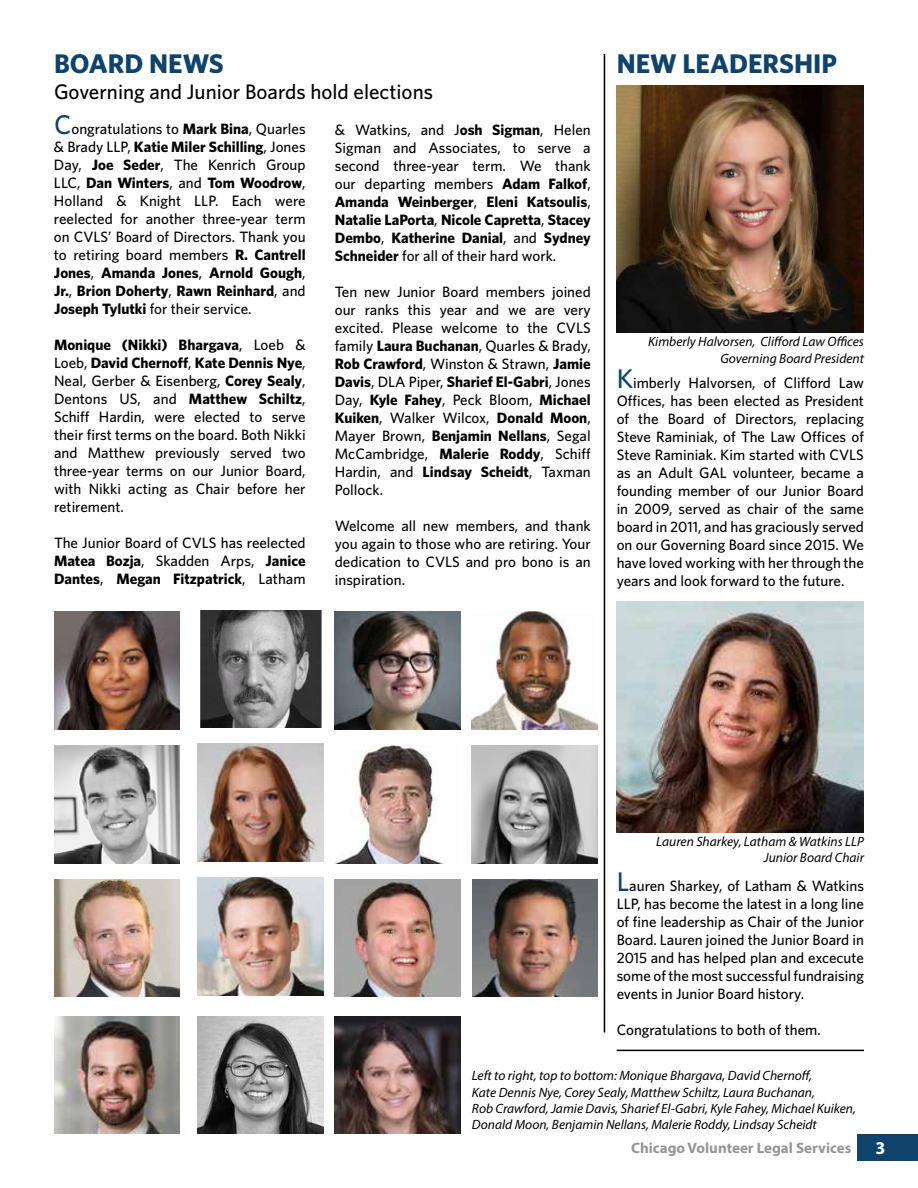
<style>
.page{position:relative;width:918px;height:1188px;background:#fff}
.page>*{position:absolute;margin:0;border:0;box-sizing:border-box;transform-origin:0 0}
.t1{font:700 27px "Whitney";color:#0f436b}
.t2{font:500 21px "Whitney";color:#000}
.t3{font:700 18px "Myriad Pro";color:#fff}
.t4{font:500 15px/18px "Whitney";color:#000;text-align:justify}
.t5{font:700 15px "Myriad Pro";color:#939598}
.t6{font:italic 13.5px/16.2px "Myriad Pro";color:#000;text-align:right}
.s1{font-weight:700}
.s2{font-size:27px;color:#0f436b}
</style>
<div class="page">
<div style="left:858px;top:1134px;width:60px;height:27px;background:#0f436b"></div>
<hr style="left:617px;top:1050px;width:247px;height:1px;background:#000">
<img style="left:617px;top:86px;width:247px;height:247px">
<img style="left:617px;top:601px;width:247px;height:231px">
<img style="left:54px;top:1016px;width:126px;height:118px">
<img style="left:54px;top:879px;width:126px;height:118px">
<img style="left:54px;top:745px;width:126px;height:118px">
<img style="left:54px;top:612px;width:126px;height:117px">
<img style="left:198px;top:1016px;width:125px;height:118px">
<img style="left:198px;top:878px;width:125px;height:117px">
<img style="left:198px;top:744px;width:125px;height:118px">
<img style="left:200px;top:610px;width:122px;height:118px">
<img style="left:335px;top:1016px;width:126px;height:118px">
<img style="left:335px;top:879px;width:126px;height:118px">
<img style="left:335px;top:745px;width:107px;height:118px">
<img style="left:335px;top:612px;width:126px;height:117px">
<img style="left:472px;top:879px;width:126px;height:118px">
<img style="left:472px;top:745px;width:126px;height:118px">
<img style="left:472px;top:612px;width:126px;height:117px">
<hr style="left:604px;top:54px;width:1px;height:978px;background:#000">
<h1 class="t1" style="left:54px;top:48px;width:171px">BOARD NEWS</h1>
<h2 class="t2" style="left:54px;top:79px;width:381px">Governing and Junior Boards hold elections</h2>
<p class="t4" style="left:335px;top:120px;width:257px">&amp; Watkins, and J<span class="s1">osh Sigman</span>, Helen Sigman and Associates, to serve a second three-year term. We thank our departing members <span class="s1">Adam Falkof</span>, <span class="s1">Amanda Weinberger</span>, <span class="s1">Eleni Katsoulis</span>, <span class="s1">Natalie LaPorta</span>, <span class="s1">Nicole Capretta</span>, <span class="s1">Stacey Dembo</span>, <span class="s1">Katherine Danial</span>, and <span class="s1">Sydney Schneider</span> for all of their hard work.</p>
<p class="t4" style="left:335px;top:282px;width:257px">Ten new Junior Board members joined our ranks this year and we are very excited. Please welcome to the CVLS family <span class="s1">Laura Buchanan</span>, Quarles &amp; Brady, <span class="s1">Rob Crawford</span>, Winston &amp; Strawn, <span class="s1">Jamie Davis</span>, DLA Piper, <span class="s1">Sharief El-Gabri</span>, Jones Day, <span class="s1">Kyle Fahey</span>, Peck Bloom, <span class="s1">Michael Kuiken</span>, Walker Wilcox, <span class="s1">Donald Moon</span>, Mayer Brown, <span class="s1">Benjamin Nellans</span>, Segal McCambridge, <span class="s1">Malerie Roddy</span>, Schiff Hardin, and <span class="s1">Lindsay Scheidt</span>, Taxman Pollock.</p>
<p class="t4" style="left:335px;top:516px;width:257px">Welcome all new members, and thank you again to those who are retiring. Your dedication to CVLS and pro bono is an inspiration.</p>
<p class="t4" style="left:54px;top:119px;width:253px"><span class="s2">C</span>ongratulations to <span class="s1">Mark Bina</span>, Quarles &amp; Brady LLP, <span class="s1">Katie Miler Schilling</span>, Jones Day, <span class="s1">Joe Seder</span>, The Kenrich Group LLC, <span class="s1">Dan Winters</span>, and <span class="s1">Tom Woodrow</span>, Holland &amp; Knight LLP. Each were reelected for another three-year term on CVLS’ Board of Directors. Thank you to retiring board members <span class="s1">R. Cantrell Jones</span>, <span class="s1">Amanda Jones</span>, <span class="s1">Arnold Gough</span>, <span class="s1">Jr.</span>, <span class="s1">Brion Doherty</span>, <span class="s1">Rawn Reinhard</span>, and <span class="s1">Joseph Tylutki</span> for their service.</p>
<p class="t4" style="left:54px;top:335px;width:253px"><span class="s1">Monique (Nikki) Bhargava</span>, Loeb &amp; Loeb, <span class="s1">David Chernoff</span>, <span class="s1">Kate Dennis Nye</span>, Neal, Gerber &amp; Eisenberg, <span class="s1">Corey Sealy</span>, Dentons US, and <span class="s1">Matthew Schiltz</span>, Schiff Hardin, were elected to serve their first terms on the board. Both Nikki and Matthew previously served two three-year terms on our Junior Board, with Nikki acting as Chair before her retirement.</p>
<p class="t4" style="left:54px;top:533px;width:253px">The Junior Board of CVLS has reelected <span class="s1">Matea Bozja</span>, Skadden Arps, <span class="s1">Janice Dantes</span>, <span class="s1">Megan Fitzpatrick</span>, Latham</p>
<h1 class="t1" style="left:617px;top:48px;width:222px">NEW LEADERSHIP</h1>
<p class="t6" style="left:648px;top:333px;width:217px">Kimberly Halvorsen, Clifford Law Offices<br>Governing Board President</p>
<p class="t4" style="left:617px;top:374px;width:249px"><span class="s2">K</span>imberly Halvorsen, of Clifford Law Offices, has been elected as President of the Board of Directors, replacing Steve Raminiak, of The Law Offices of Steve Raminiak. Kim started with CVLS as an Adult GAL volunteer, became a founding member of our Junior Board in 2009, served as chair of the same board in 2011, and has graciously served on our Governing Board since 2015. We have loved working with her through the years and look forward to the future.</p>
<p class="t6" style="left:656px;top:833px;width:209px">Lauren Sharkey, Latham &amp; Watkins LLP<br>Junior Board Chair</p>
<p class="t4" style="left:617px;top:876px;width:249px"><span class="s2">L</span>auren Sharkey, of Latham &amp; Watkins LLP, has become the latest in a long line of fine leadership as Chair of the Junior Board. Lauren joined the Junior Board in 2015 and has helped plan and excecute some of the most successful fundraising events in Junior Board history.</p>
<p class="t4" style="left:617px;top:1020px;width:206px">Congratulations to both of them.</p>
<p class="t6" style="left:472px;top:1068px;width:386px;text-align:left">Left to right, top to bottom: Monique Bhargava, David Chernoff,<br>Kate Dennis Nye, Corey Sealy, Matthew Schiltz, Laura Buchanan,<br>Rob Crawford, Jamie Davis, Sharief El-Gabri, Kyle Fahey, Michael Kuiken, Donald Moon, Benjamin Nellans, Malerie Roddy, Lindsay Scheidt</p>
<p class="t5" style="left:631px;top:1138px;width:222px">Chicago Volunteer Legal Services</p>
<p class="t3" style="left:876px;top:1136px;width:11px">3</p>
</div>
